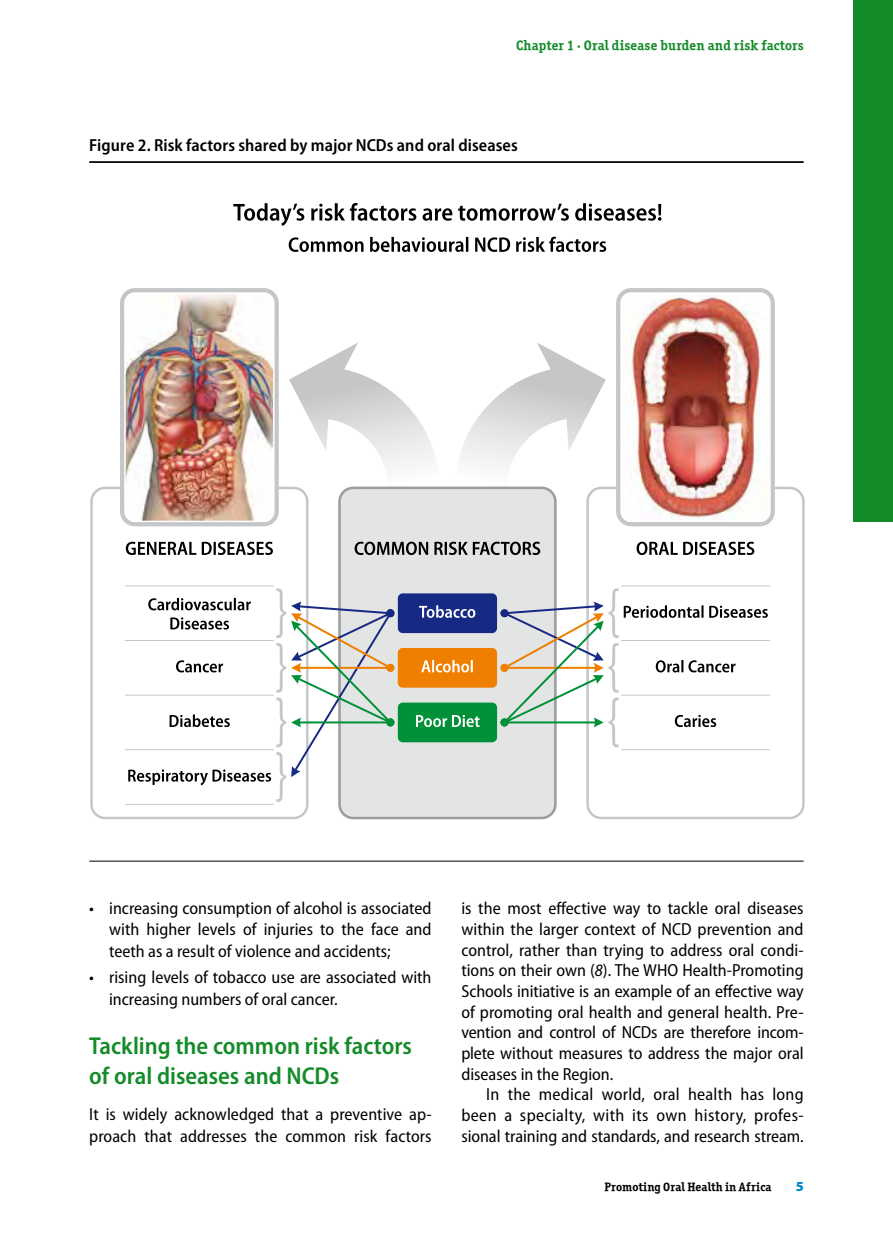
<style>
.page{position:relative;width:893px;height:1241px;background:#fff}
.page>*{position:absolute;margin:0;border:0;box-sizing:border-box;transform-origin:0 0}
.t1{font:600 semi-condensed 24.5px/29.8px "Myriad Pro";color:#148b29}
.t2{font:semi-condensed 17.5px/20.7px "Myriad Pro";color:#000;text-align:justify}
.t3{font:600 semi-condensed 17.5px "Myriad Pro";letter-spacing:.005em;color:#000}
.t4{font:14px "Officina Serif ITCTT Bold";letter-spacing:.015em;color:#148b29}
.t5{font:900 14px "Myriad Pro";color:#008dce}
.t6{font:12.25px "Officina Serif ITCTT Bold";letter-spacing:.01em;color:#000}
.s1{font-style:italic}
</style>
<div class="page">
<div style="left:853px;top:0;width:40px;height:521px;background:#148b29"></div>
<hr style="left:89px;top:161px;width:715px;height:2px;background:#000">
<hr style="left:89px;top:860px;width:715px;height:1px;background:#000">
<svg style="left:586px;top:486px;width:219px;height:333px"></svg>
<svg style="left:637px;top:541px;width:117px;height:14px"></svg>
<hr style="left:621px;top:640px;width:149px;height:1px;background:#c5c6c8">
<hr style="left:621px;top:585px;width:149px;height:1px;background:#c5c6c8">
<hr style="left:621px;top:694px;width:149px;height:1px;background:#c5c6c8">
<hr style="left:621px;top:749px;width:149px;height:1px;background:#c5c6c8">
<svg style="left:289px;top:342px;width:146px;height:126px"></svg>
<svg style="left:460px;top:342px;width:146px;height:147px"></svg>
<svg style="left:90px;top:486px;width:219px;height:333px"></svg>
<svg style="left:338px;top:486px;width:219px;height:333px;background:#dfe0e0"></svg>
<div style="left:616px;top:288px;width:159px;height:238px;background:#c5c6c8;border-radius:15px"></div>
<div style="left:120px;top:288px;width:159px;height:238px;background:#c5c6c8;border-radius:15px"></div>
<img style="left:126px;top:294px;width:147px;height:226px">
<div style="left:124px;top:292px;width:151px;height:230px;border:1px solid #fff;border-radius:10px"></div>
<img style="left:622px;top:294px;width:147px;height:226px">
<div style="left:620px;top:292px;width:151px;height:230px;border:1px solid #fff;border-radius:10px"></div>
<svg style="left:233px;top:203px;width:428px;height:23px"></svg>
<svg style="left:289px;top:237px;width:317px;height:15px"></svg>
<svg style="left:126px;top:541px;width:147px;height:14px"></svg>
<svg style="left:355px;top:541px;width:185px;height:14px;background:#878787"></svg>
<div style="left:398px;top:593px;width:99px;height:40px;background:#162983;border-radius:5px"></div>
<div style="left:398px;top:702px;width:99px;height:40px;background:#009037;border-radius:5px"></div>
<div style="left:398px;top:648px;width:99px;height:39px;background:#ee7f00;border-radius:5px"></div>
<svg style="left:419px;top:605px;width:56px;height:12px"></svg>
<svg style="left:421px;top:660px;width:52px;height:12px"></svg>
<svg style="left:416px;top:714px;width:64px;height:13px"></svg>
<hr style="left:125px;top:640px;width:149px;height:1px;background:#c5c6c8">
<hr style="left:125px;top:585px;width:149px;height:1px;background:#c5c6c8">
<hr style="left:125px;top:694px;width:149px;height:1px;background:#c5c6c8">
<hr style="left:125px;top:749px;width:149px;height:1px;background:#c5c6c8">
<hr style="left:125px;top:803px;width:149px;height:1px;background:#c5c6c8">
<svg style="left:128px;top:588px;width:267px;height:213px"></svg>
<svg style="left:500px;top:588px;width:268px;height:159px"></svg>
<p class="t4" style="left:516px;top:36px;width:289px">Chapter 1 · Oral disease burden and risk factors</p>
<p class="t3" style="left:89px;top:134px;width:430px">Figure 2. Risk factors shared by major NCDs and oral diseases</p>
<p class="t2" style="left:109px;top:897px;width:324px;line-height:21.3px;text-indent:-20px">• increasing consumption of alcohol is associated with higher levels of injuries to the face and teeth as a result of violence and accidents;</p>
<p class="t2" style="left:109px;top:966px;width:324px;line-height:21.3px;text-indent:-20px">• rising levels of tobacco use are associated with increasing numbers of oral cancer.</p>
<h1 class="t1" style="left:89px;top:1030px;width:324px">Tackling the common risk factors of oral diseases and NCDs</h1>
<p class="t2" style="left:89px;top:1103px;width:344px;line-height:21.3px">It is widely acknowledged that a preventive ap&shy;proach that addresses the common risk factors</p>
<p class="t2" style="left:461px;top:897px;width:344px">is the most effective way to tackle oral diseases within the larger context of NCD prevention and control, rather than trying to address oral condi&shy;tions on their own (<span class="s1">8</span>). The WHO Health-Promoting Schools initiative is an example of an effective way of promoting oral health and general health. Pre&shy;vention and control of NCDs are therefore incom&shy;plete without measures to address the major oral diseases in the Region.</p>
<p class="t2" style="left:461px;top:1083px;width:344px;text-indent:25px">In the medical world, oral health has long been a specialty, with its own history, profes&shy;sional training and standards, and research stream.</p>
<p class="t6" style="left:604px;top:1179px;width:169px">Promoting Oral Health in Africa</p>
<p class="t5" style="left:796px;top:1176px;width:10px">5</p>
</div>
